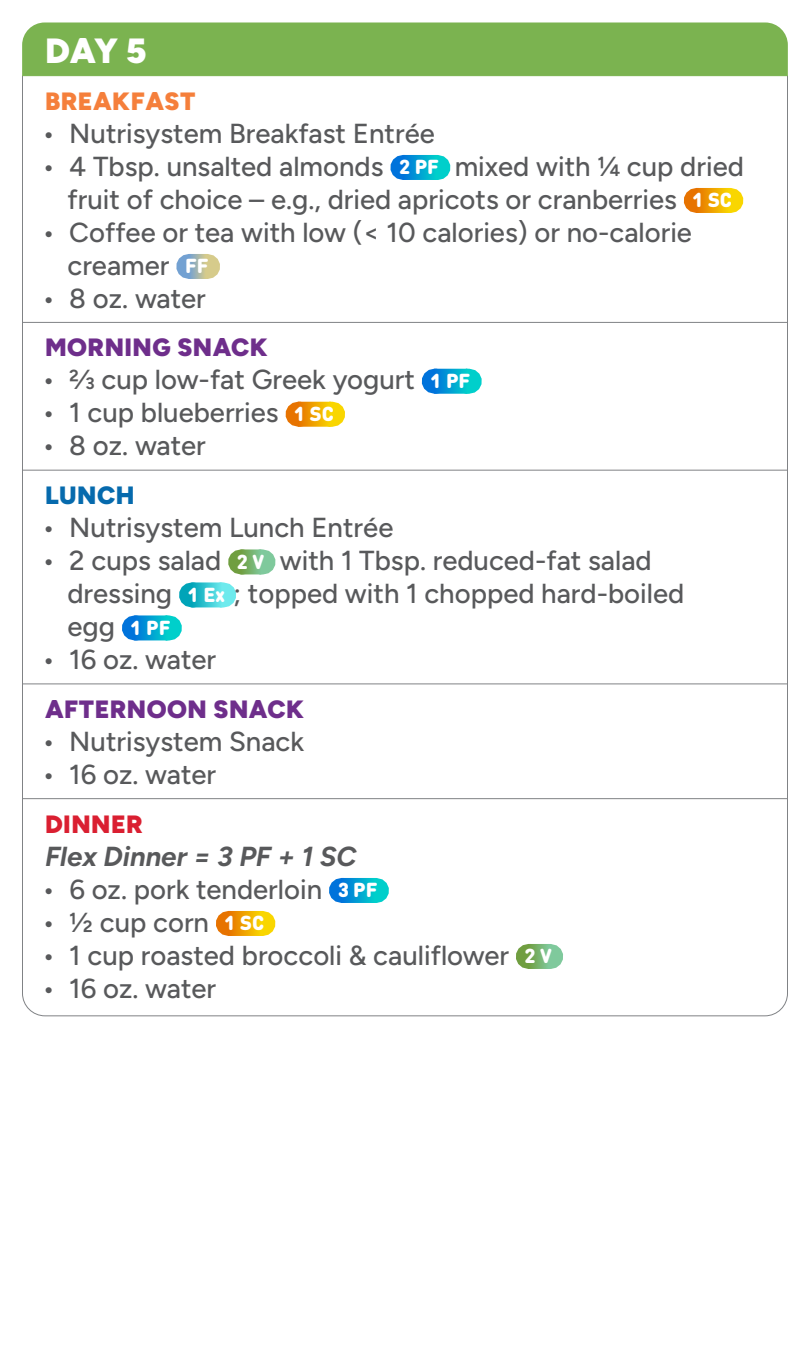
<style>
.page{position:relative;width:810px;height:1350px;background:#fff}
.page>*{position:absolute;margin:0;border:0;box-sizing:border-box;transform-origin:0 0}
.t1{font:900 35px "Figtree";color:#fff}
.t2{font:500 27.5px/33px "Figtree";color:#58595b}
.t3{font:italic 700 27.5px "Figtree";color:#58595b}
.t4{font:900 25px "Figtree";letter-spacing:.02em;color:#6e2e8b}
.t5{font:900 25px "Figtree";letter-spacing:.02em;color:#f57f3b}
.t6{font:900 25px "Figtree";letter-spacing:.02em;color:#da1f31}
.t7{font:900 25px "Figtree";letter-spacing:.02em;color:#066aad}
.s1{font-family:"DIN Round OT";font-weight:900;font-size:20px;color:#fff}
</style>
<div class="page">
<div style="left:22px;top:22px;width:766px;height:53px;background:#7bb350"></div>
<hr style="left:22px;top:76px;width:1px;height:40px;background:#808285">
<hr style="left:787px;top:76px;width:1px;height:40px;background:#808285">
<hr style="left:22px;top:75px;width:766px;height:1px;background:#7bb350">
<hr style="left:22px;top:110px;width:1px;height:216px;background:#808285">
<hr style="left:787px;top:110px;width:1px;height:216px;background:#808285">
<svg style="left:404px;top:155px;width:15px;height:25px"></svg>
<svg style="left:403px;top:155px;width:1px;height:25px"></svg>
<svg style="left:419px;top:155px;width:18px;height:25px"></svg>
<svg style="left:697px;top:188px;width:15px;height:25px"></svg>
<svg style="left:696px;top:188px;width:1px;height:25px"></svg>
<svg style="left:712px;top:188px;width:17px;height:25px"></svg>
<svg style="left:190px;top:254px;width:7px;height:25px"></svg>
<svg style="left:189px;top:254px;width:1px;height:25px"></svg>
<svg style="left:197px;top:254px;width:9px;height:25px"></svg>
<hr style="left:22px;top:319px;width:1px;height:44px;background:#808285">
<hr style="left:787px;top:319px;width:1px;height:44px;background:#808285">
<hr style="left:22px;top:322px;width:766px;height:1px;background:#808285">
<hr style="left:22px;top:356px;width:1px;height:118px;background:#808285">
<hr style="left:787px;top:356px;width:1px;height:118px;background:#808285">
<svg style="left:435px;top:369px;width:16px;height:25px"></svg>
<svg style="left:434px;top:369px;width:1px;height:25px"></svg>
<svg style="left:451px;top:369px;width:17px;height:25px"></svg>
<svg style="left:299px;top:402px;width:15px;height:25px"></svg>
<svg style="left:298px;top:402px;width:1px;height:25px"></svg>
<svg style="left:314px;top:402px;width:17px;height:25px"></svg>
<hr style="left:22px;top:467px;width:1px;height:43px;background:#808285">
<hr style="left:787px;top:467px;width:1px;height:43px;background:#808285">
<hr style="left:22px;top:470px;width:766px;height:1px;background:#808285">
<hr style="left:22px;top:504px;width:1px;height:183px;background:#808285">
<hr style="left:787px;top:504px;width:1px;height:183px;background:#808285">
<svg style="left:242px;top:549px;width:9px;height:25px"></svg>
<svg style="left:241px;top:549px;width:1px;height:25px"></svg>
<svg style="left:251px;top:549px;width:11px;height:25px"></svg>
<svg style="left:192px;top:582px;width:14px;height:25px"></svg>
<svg style="left:191px;top:582px;width:1px;height:25px"></svg>
<svg style="left:206px;top:582px;width:16px;height:25px"></svg>
<svg style="left:135px;top:615px;width:16px;height:25px"></svg>
<svg style="left:134px;top:615px;width:1px;height:25px"></svg>
<svg style="left:151px;top:615px;width:17px;height:25px"></svg>
<hr style="left:22px;top:680px;width:1px;height:44px;background:#808285">
<hr style="left:787px;top:680px;width:1px;height:44px;background:#808285">
<hr style="left:22px;top:683px;width:766px;height:1px;background:#808285">
<hr style="left:22px;top:718px;width:1px;height:84px;background:#808285">
<hr style="left:787px;top:718px;width:1px;height:84px;background:#808285">
<hr style="left:22px;top:795px;width:1px;height:44px;background:#808285">
<hr style="left:787px;top:795px;width:1px;height:44px;background:#808285">
<hr style="left:22px;top:798px;width:766px;height:1px;background:#808285">
<hr style="left:22px;top:833px;width:1px;height:150px;background:#808285">
<hr style="left:787px;top:833px;width:1px;height:150px;background:#808285">
<svg style="left:342px;top:878px;width:16px;height:25px"></svg>
<svg style="left:341px;top:878px;width:1px;height:25px"></svg>
<svg style="left:358px;top:878px;width:17px;height:25px"></svg>
<svg style="left:229px;top:911px;width:15px;height:25px"></svg>
<svg style="left:228px;top:911px;width:1px;height:25px"></svg>
<svg style="left:244px;top:911px;width:18px;height:25px"></svg>
<svg style="left:22px;top:944px;width:766px;height:72px"></svg>
<p class="t1" style="left:45px;top:29px;width:103px">DAY 5</p>
<p class="t5" style="left:45px;top:85px;width:152px">BREAKFAST</p>
<p class="t2" style="left:42px;top:117px;width:394px">• Nutrisystem Breakfast Entrée</p>
<p class="t2" style="left:42px;top:150px;width:703px;text-align:center">• 4 Tbsp. unsalted almonds <span class="s1">2 PF</span> mixed with ¼ cup dried fruit of choice – e.g., dried apricots or cranberries <span class="s1">1 SC</span></p>
<p class="t2" style="left:67px;top:216px;width:626px;text-indent:-25px">• Coffee or tea with low (&lt; 10 calories) or no-calorie creamer <span class="s1">FF</span></p>
<p class="t2" style="left:42px;top:282px;width:165px">• 8 oz. water</p>
<p class="t4" style="left:45px;top:332px;width:224px">MORNING SNACK</p>
<p class="t2" style="left:42px;top:363px;width:430px">• 2/3 cup low-fat Greek yogurt <span class="s1">1 PF</span></p>
<p class="t2" style="left:42px;top:396px;width:293px">• 1 cup blueberries <span class="s1">1 SC</span></p>
<p class="t2" style="left:42px;top:429px;width:165px">• 8 oz. water</p>
<p class="t7" style="left:45px;top:480px;width:91px">LUNCH</p>
<p class="t2" style="left:42px;top:511px;width:353px">• Nutrisystem Lunch Entrée</p>
<p class="t2" style="left:67px;top:544px;width:618px;text-indent:-25px">• 2 cups salad <span class="s1">2 V</span> with 1 Tbsp. reduced-fat salad dressing <span class="s1">1 Ex</span> ; topped with 1 chopped hard-boiled egg <span class="s1">1 PF</span></p>
<p class="t2" style="left:42px;top:643px;width:175px">• 16 oz. water</p>
<p class="t4" style="left:45px;top:693px;width:261px">AFTERNOON SNACK</p>
<p class="t2" style="left:42px;top:725px;width:263px">• Nutrisystem Snack</p>
<p class="t2" style="left:42px;top:758px;width:175px">• 16 oz. water</p>
<p class="t6" style="left:45px;top:808px;width:99px">DINNER</p>
<p class="t3" style="left:45px;top:840px;width:313px">Flex Dinner = 3 PF + 1 SC</p>
<p class="t2" style="left:42px;top:873px;width:337px">• 6 oz. pork tenderloin <span class="s1">3 PF</span></p>
<p class="t2" style="left:42px;top:906px;width:223px">• ½ cup corn <span class="s1">1 SC</span></p>
<p class="t2" style="left:42px;top:939px;width:511px">• 1 cup roasted broccoli &amp; cauliflower <span class="s1">2 V</span></p>
<p class="t2" style="left:42px;top:972px;width:175px">• 16 oz. water</p>
</div>
